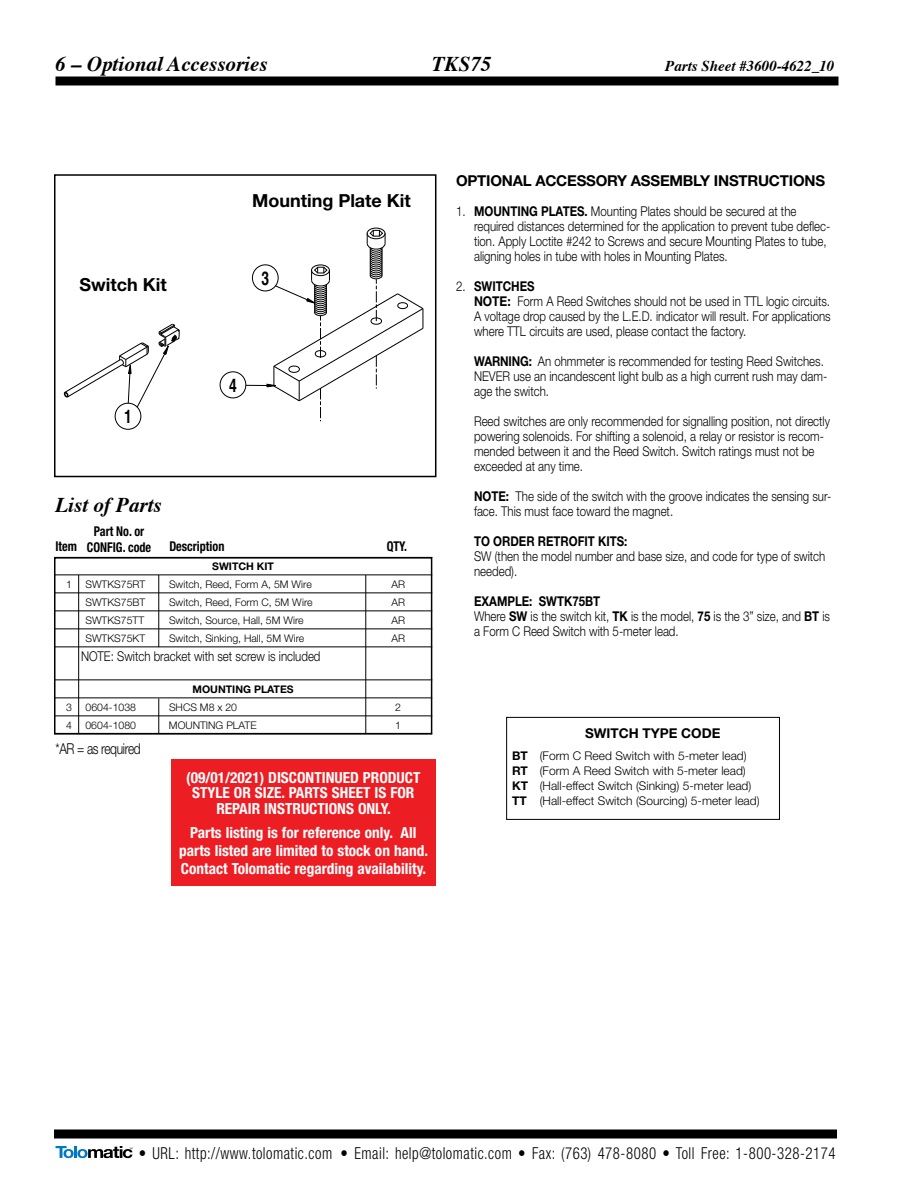
<style>
.page{position:relative;width:918px;height:1188px;background:#fff}
.page>*{position:absolute;margin:0;border:0;box-sizing:border-box;transform-origin:0 0}
.t1{font:italic 700 21px "Times";color:#000}
.t2{font:700 18.75px "Helvetica";color:#000;scale:.74 1}
.t3{font:700 18px "Helvetica Neue LT Std";color:#000}
.t4{font:300 condensed 16.5px "Helvetica Neue LT Std";letter-spacing:.035em;color:#000;scale:.9 1}
.t5{font:700 condensed 15.3px/15.3px "Helvetica Neue LT Std";color:#fff;text-align:center}
.t6{font:700 15px "Helvetica Neue LT Std";letter-spacing:-.015em;color:#000}
.t7{font:italic 700 15px "Times";color:#000}
.t8{font:300 15px "Helvetica Neue LT Std";letter-spacing:-.03em;color:#000;scale:.8 1}
.t9{font:300 13.5px/15px "Helvetica Neue LT Std";color:#000;scale:.85 1}
.t10{font:700 condensed 13.5px/16.5px "Helvetica Neue LT Std";color:#000;text-align:center;scale:.9 1}
.t11{font:700 13.5px "Helvetica Neue LT Std";color:#000;scale:.85 1}
.t12{font:700 13.5px "Helvetica Neue LT Std";color:#000}
.t13{font:300 12px/15px "Helvetica Neue LT Std";color:#000}
.t14{font:300 10.5px "Helvetica Neue LT Std";color:#000}
.t15{font:700 10.5px "Helvetica Neue LT Std";color:#000}
.s1{font-weight:700}
</style>
<div class="page">
<svg style="left:56px;top:1146px;width:76px;height:12px"></svg>
<div style="left:54px;top:1130px;width:783px;height:8px;background:#000"></div>
<div style="left:56px;top:76px;width:782px;height:10px;background:#000"></div>
<div style="left:252px;top:264px;width:27px;height:27px;border:1px solid #000;border-radius:50%"></div>
<hr style="left:246px;top:385px;width:30px;height:1px;background:#000">
<div style="left:220px;top:371px;width:26px;height:27px;border:1px solid #000;border-radius:50%"></div>
<div style="left:115px;top:403px;width:26px;height:27px;border:1px solid #000;border-radius:50%"></div>
<div style="left:367px;top:228px;width:18px;height:11px;border:1px solid #000;border-radius:50%"></div>
<svg style="left:266px;top:229px;width:158px;height:192px"></svg>
<svg style="left:63px;top:323px;width:117px;height:85px"></svg>
<div style="left:54px;top:174px;width:382px;height:303px;border:2px solid #000"></div>
<div style="left:506px;top:717px;width:274px;height:103px;border:1px solid #000"></div>
<hr style="left:54px;top:574px;width:378px;height:1px;background:#000">
<hr style="left:54px;top:592px;width:378px;height:1px;background:#000">
<hr style="left:54px;top:610px;width:378px;height:1px;background:#000">
<hr style="left:54px;top:628px;width:378px;height:1px;background:#000">
<hr style="left:54px;top:646px;width:378px;height:1px;background:#000">
<hr style="left:54px;top:679px;width:378px;height:1px;background:#000">
<hr style="left:54px;top:697px;width:378px;height:1px;background:#000">
<hr style="left:54px;top:715px;width:378px;height:1px;background:#000">
<hr style="left:158px;top:575px;width:1px;height:72px;background:#000">
<hr style="left:78px;top:575px;width:1px;height:159px;background:#000">
<hr style="left:365px;top:575px;width:1px;height:159px;background:#000">
<hr style="left:158px;top:698px;width:1px;height:35px;background:#000">
<div style="left:54px;top:557px;width:378px;height:177px;border:2px solid #000"></div>
<div style="left:171px;top:760px;width:265px;height:126px;background:#ed1d24"></div>
<h1 class="t1" style="left:56px;top:44px;width:214px">6 – Optional Accessories</h1>
<h1 class="t1" style="left:432px;top:44px;width:61px">TKS75</h1>
<p class="t7" style="left:665px;top:52px;width:171px">Parts Sheet #3600-4622_10</p>
<h3 class="t3" style="left:79px;top:273px;width:89px">Switch Kit</h3>
<h2 class="t2" style="left:124px;top:401px;width:12px">1</h2>
<h3 class="t3" style="left:252px;top:189px;width:160px">Mounting Plate Kit</h3>
<h2 class="t2" style="left:262px;top:263px;width:12px">3</h2>
<h2 class="t2" style="left:229px;top:370px;width:12px">4</h2>
<h1 class="t1" style="left:56px;top:485px;width:108px">List of Parts</h1>
<p class="t10" style="left:56px;top:538px;width:25px">Item</p>
<p class="t10" style="left:169px;top:538px;width:63px">Description</p>
<p class="t10" style="left:387px;top:538px;width:24px">QTY.</p>
<p class="t10" style="left:87px;top:523px;width:73px">Part No. or<br>CONFIG. code</p>
<p class="t15" style="left:212px;top:560px;width:63px">SWITCH KIT</p>
<p class="t14" style="left:66px;top:578px;width:7px">1</p>
<p class="t14" style="left:86px;top:578px;width:61px">SWTKS75RT</p>
<p class="t14" style="left:169px;top:578px;width:144px">Switch, Reed, Form A, 5M Wire</p>
<p class="t14" style="left:391px;top:578px;width:15px">AR</p>
<p class="t14" style="left:86px;top:596px;width:61px">SWTKS75BT</p>
<p class="t14" style="left:169px;top:596px;width:145px">Switch, Reed, Form C, 5M Wire</p>
<p class="t14" style="left:391px;top:596px;width:15px">AR</p>
<p class="t14" style="left:86px;top:614px;width:60px">SWTKS75TT</p>
<p class="t14" style="left:169px;top:614px;width:136px">Switch, Source, Hall, 5M Wire</p>
<p class="t14" style="left:391px;top:614px;width:15px">AR</p>
<p class="t14" style="left:86px;top:632px;width:61px">SWTKS75KT</p>
<p class="t14" style="left:169px;top:632px;width:137px">Switch, Sinking, Hall, 5M Wire</p>
<p class="t14" style="left:391px;top:632px;width:15px">AR</p>
<p class="t9" style="left:81px;top:649px;width:283px">NOTE: Switch bracket with set screw is included</p>
<p class="t15" style="left:193px;top:683px;width:103px">MOUNTING PLATES</p>
<p class="t14" style="left:66px;top:701px;width:7px">3</p>
<p class="t14" style="left:86px;top:701px;width:52px">0604-1038</p>
<p class="t14" style="left:169px;top:701px;width:70px">SHCS M8 x 20</p>
<p class="t14" style="left:395px;top:701px;width:7px">2</p>
<p class="t14" style="left:66px;top:719px;width:7px">4</p>
<p class="t14" style="left:85px;top:719px;width:52px">0604-1080</p>
<p class="t14" style="left:169px;top:719px;width:89px">MOUNTING PLATE</p>
<p class="t14" style="left:395px;top:719px;width:7px">1</p>
<p class="t8" style="left:56px;top:739px;width:108px">*AR = as required</p>
<p class="t5" style="left:186px;top:770px;width:236px">(09/01/2021) DISCONTINUED PRODUCT<br>STYLE OR SIZE. PARTS SHEET IS FOR<br>REPAIR INSTRUCTIONS ONLY.</p>
<p class="t5" style="left:179px;top:823px;width:250px;line-height:17.9px">Parts listing is for reference only. All parts listed are limited to stock on hand.<br>Contact Tolomatic regarding availability.</p>
<p class="t6" style="left:456px;top:172px;width:371px">OPTIONAL ACCESSORY ASSEMBLY INSTRUCTIONS</p>
<p class="t9" style="left:474px;top:204px;width:421px;text-indent:-18px">1. <span class="s1">MOUNTING PLATES.</span> Mounting Plates should be secured at the required distances determined for the application to prevent tube deflec&shy;tion. Apply Loctite #242 to Screws and secure Mounting Plates to tube, aligning holes in tube with holes in Mounting Plates.</p>
<p class="t9" style="left:474px;top:279px;width:421px;text-indent:-18px">2. <span class="s1">SWITCHES<br>NOTE:</span> Form A Reed Switches should not be used in TTL logic circuits.<br>A voltage drop caused by the L.E.D. indicator will result. For applications where TTL circuits are used, please contact the factory.</p>
<p class="t9" style="left:474px;top:354px;width:417px"><span class="s1">WARNING:</span> An ohmmeter is recommended for testing Reed Switches.<br>NEVER use an incandescent light bulb as a high current rush may dam&shy;age the switch.</p>
<p class="t9" style="left:474px;top:414px;width:420px">Reed switches are only recommended for signalling position, not directly powering solenoids. For shifting a solenoid, a relay or resistor is recom&shy;mended between it and the Reed Switch. Switch ratings must not be exceeded at any time.</p>
<p class="t9" style="left:474px;top:489px;width:422px"><span class="s1">NOTE:</span> The side of the switch with the groove indicates the sensing sur&shy;face. This must face toward the magnet.</p>
<p class="t11" style="left:474px;top:533px;width:182px">TO ORDER RETROFIT KITS:</p>
<p class="t9" style="left:474px;top:549px;width:415px">SW (then the model number and base size, and code for type of switch needed).</p>
<p class="t9" style="left:474px;top:594px;width:420px"><span class="s1">EXAMPLE: SWTK75BT<br></span>Where <span class="s1">SW</span> is the switch kit, <span class="s1">TK</span> is the model, <span class="s1">75</span> is the 3” size, and <span class="s1">BT</span> is a Form C Reed Switch with 5-meter lead.</p>
<p class="t12" style="left:585px;top:725px;width:137px">SWITCH TYPE CODE</p>
<p class="t13" style="left:512px;top:748px;width:249px"><span class="s1">BT</span> (Form C Reed Switch with 5-meter lead)<br><span class="s1">RT</span> (Form A Reed Switch with 5-meter lead)<br><span class="s1">KT</span> (Hall-effect Switch (Sinking) 5-meter lead)<br><span class="s1">TT</span> (Hall-effect Switch (Sourcing) 5-meter lead)</p>
<p class="t4" style="left:139px;top:1143px;width:776px">• URL: http://www.tolomatic.com • Email: help@tolomatic.com • Fax: (763) 478-8080 • Toll Free: 1-800-328-2174</p>
</div>
